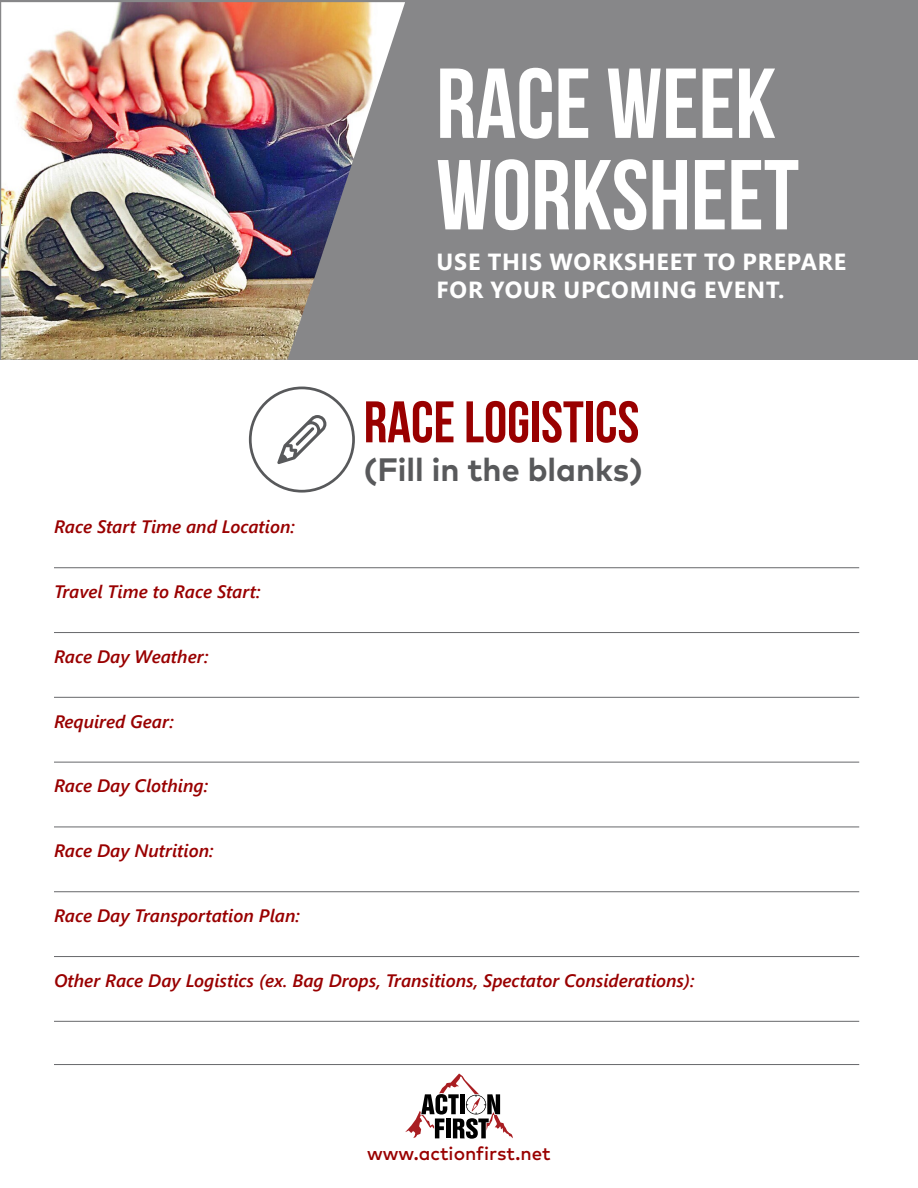
<style>
.page{position:relative;width:918px;height:1188px;background:#fff}
.page>*{position:absolute;margin:0;border:0;box-sizing:border-box;transform-origin:0 0}
.t1{font:99.15px "Bebas Neue";color:#fff}
.t2{font:700 58.5px "Bebas Neue";color:#900}
.t3{font:700 32.4px "Mark OT";color:#58595b}
.t4{font:700 23.25px "Segoe UI";letter-spacing:.035em;color:#fff}
.t5{font:500 18.75px "Mark OT";color:#900}
.t6{font:italic 600 18px "Segoe UI";color:#900}
</style>
<div class="page">
<div style="left:0;top:0;width:918px;height:360px;background:#878789"></div>
<hr style="left:54px;top:567px;width:805px;height:1px;background:#6d6e71">
<hr style="left:54px;top:632px;width:805px;height:1px;background:#6d6e71">
<hr style="left:54px;top:697px;width:805px;height:1px;background:#6d6e71">
<hr style="left:54px;top:762px;width:805px;height:1px;background:#6d6e71">
<hr style="left:54px;top:826px;width:805px;height:1px;background:#6d6e71">
<hr style="left:54px;top:891px;width:805px;height:1px;background:#6d6e71">
<hr style="left:54px;top:956px;width:805px;height:1px;background:#6d6e71">
<hr style="left:54px;top:1021px;width:805px;height:1px;background:#6d6e71">
<hr style="left:54px;top:1064px;width:805px;height:1px;background:#6d6e71">
<svg style="left:277px;top:415px;width:49px;height:49px"></svg>
<div style="left:249px;top:387px;width:106px;height:106px;border:3px solid #58595b;border-radius:50%"></div>
<svg style="left:405px;top:1074px;width:108px;height:65px"></svg>
<img style="left:1px;top:2px;width:404px;height:358px">
<p class="t1" style="left:436px;top:49px;width:341px">RACE WEEK</p>
<p class="t1" style="left:436px;top:141px;width:364px">WORKSHEET</p>
<p class="t4" style="left:437px;top:243px;width:411px">USE THIS WORKSHEET TO PREPARE</p>
<p class="t4" style="left:437px;top:271px;width:349px">FOR YOUR UPCOMING EVENT.</p>
<p class="t6" style="left:54px;top:512px;width:242px">Race Start Time and Location:</p>
<p class="t6" style="left:54px;top:577px;width:208px">Travel Time to Race Start:</p>
<p class="t6" style="left:54px;top:642px;width:156px">Race Day Weather:</p>
<p class="t6" style="left:54px;top:707px;width:121px">Required Gear:</p>
<p class="t6" style="left:54px;top:771px;width:156px">Race Day Clothing:</p>
<p class="t6" style="left:54px;top:836px;width:161px">Race Day Nutrition:</p>
<p class="t6" style="left:54px;top:901px;width:247px">Race Day Transportation Plan:</p>
<p class="t2" style="left:364px;top:390px;width:277px">RACE LOGISTICS</p>
<p class="t3" style="left:364px;top:449px;width:281px">(Fill in the blanks)</p>
<p class="t6" style="left:54px;top:966px;width:642px">Other Race Day Logistics (ex. Bag Drops, Transitions, Spectator Considerations):</p>
<p class="t5" style="left:367px;top:1141px;width:185px">www.actionfirst.net</p>
</div>
